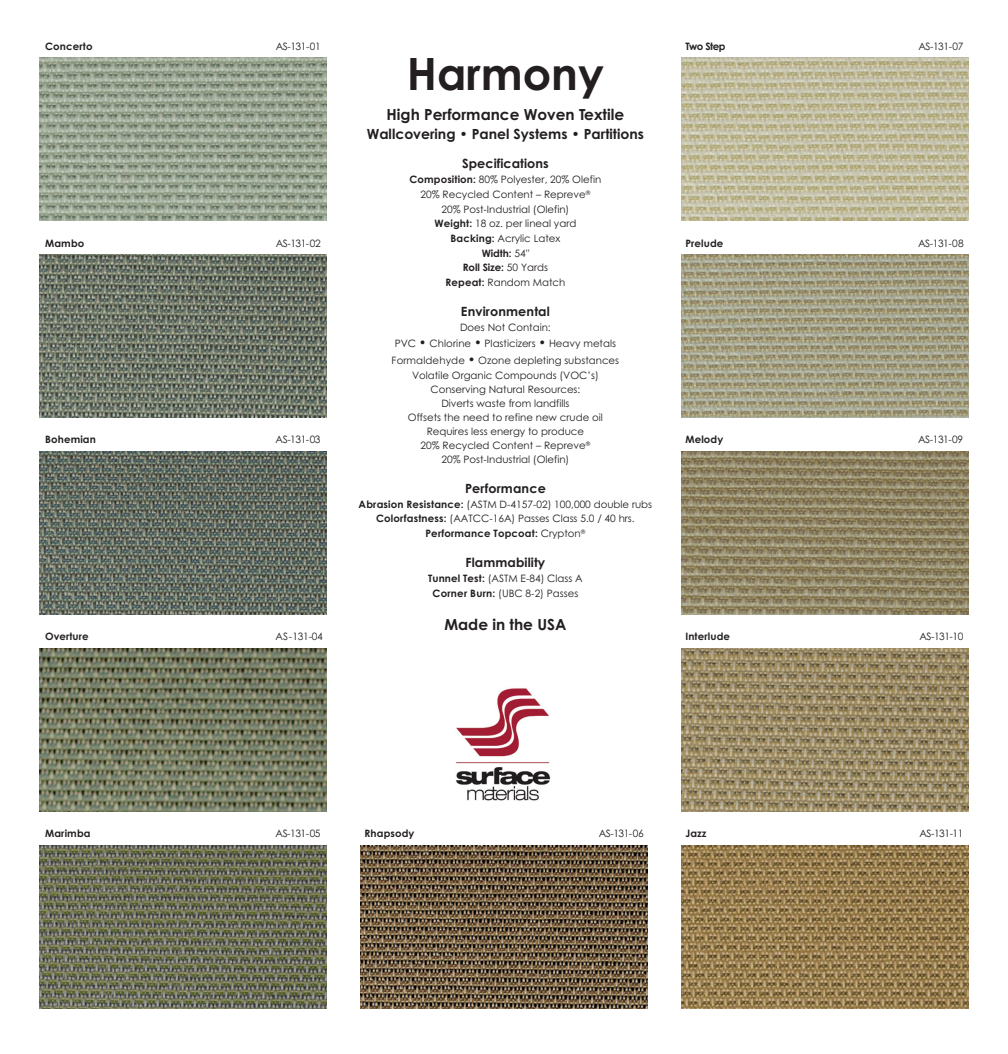
<style>
.page{position:relative;width:1008px;height:1054px;background:#fff}
.page>*{position:absolute;margin:0;border:0;box-sizing:border-box;transform-origin:0 0}
.t1{font:700 44.62px "Century Gothic Pro";color:#231f20}
.t2{font:700 15.22px "Century Gothic Pro";color:#231f20}
.t3{font:700 14px "Century Gothic Pro";color:#231f20}
.t4{font:700 12.78px "Century Gothic Pro";letter-spacing:.01em;color:#231f20}
.t5{font:10.15px/14.7px "Century Gothic Pro";color:#231f20;text-align:center}
.t6{font:700 10.15px "Century Gothic Pro";letter-spacing:.01em;color:#231f20}
.s1{font-weight:700}
.s2{font-size:12.78px}
</style>
<div class="page">
<img style="left:39px;top:58px;width:288px;height:163px">
<img style="left:681px;top:58px;width:288px;height:163px">
<img style="left:39px;top:255px;width:288px;height:163px">
<img style="left:681px;top:255px;width:288px;height:163px">
<img style="left:39px;top:452px;width:288px;height:163px">
<img style="left:681px;top:452px;width:288px;height:163px">
<img style="left:39px;top:648px;width:288px;height:164px">
<img style="left:681px;top:648px;width:288px;height:164px">
<img style="left:39px;top:845px;width:288px;height:164px">
<img style="left:360px;top:845px;width:288px;height:164px">
<img style="left:681px;top:845px;width:288px;height:164px">
<img style="left:456px;top:688px;width:95px;height:113px">
<p class="t6" style="left:45px;top:40px;width:49px">Concerto</p>
<p class="t5" style="left:276px;top:39px;width:46px">AS-131-01</p>
<p class="t6" style="left:685px;top:40px;width:42px">Two Step</p>
<p class="t5" style="left:918px;top:39px;width:46px">AS-131-07</p>
<p class="t6" style="left:45px;top:237px;width:41px">Mambo</p>
<p class="t5" style="left:276px;top:236px;width:46px">AS-131-02</p>
<p class="t6" style="left:45px;top:433px;width:52px">Bohemian</p>
<p class="t5" style="left:276px;top:432px;width:46px">AS-131-03</p>
<p class="t1" style="left:407px;top:46px;width:198px">Harmony</p>
<p class="t2" style="left:387px;top:105px;width:239px">High Performance Woven Textile</p>
<p class="t3" style="left:367px;top:126px;width:279px">Wallcovering • Panel Systems • Partitions</p>
<p class="t4" style="left:462px;top:155px;width:88px">Specifications</p>
<p class="t5" style="left:410px;top:172px;width:193px"><span class="s1">Composition:</span> 80% Polyester, 20% Olefin<br>20% Recycled Content – Repreve<sup>®<br></sup>20% Post-Industrial (Olefin)<br><span class="s1">Weight:</span> 18 oz. per lineal yard<br><span class="s1">Backing:</span> Acrylic Latex<br><span class="s1">Width:</span> 54"<br><span class="s1">Roll Size:</span> 50 Yards<br><span class="s1">Repeat:</span> Random Match</p>
<p class="t4" style="left:461px;top:303px;width:90px">Environmental</p>
<p class="t5" style="left:395px;top:319px;width:223px;line-height:16.3px">Does Not Contain:<br>PVC <span class="s2">•</span> Chlorine <span class="s2">•</span> Plasticizers <span class="s2">•</span> Heavy metals</p>
<p class="t5" style="left:392px;top:353px;width:229px">Formaldehyde <span class="s2">•</span> Ozone depleting substances<br>Volatile Organic Compounds (VOC’s)</p>
<p class="t5" style="left:408px;top:383px;width:196px;line-height:14px">Conserving Natural Resources:<br>Diverts waste from landfills<br>Offsets the need to refine new crude oil<br>Requires less energy to produce<br>20% Recycled Content – Repreve<sup>®<br></sup>20% Post-Industrial (Olefin)</p>
<p class="t4" style="left:465px;top:480px;width:82px">Performance</p>
<p class="t5" style="left:359px;top:497px;width:295px"><span class="s1">Abrasion Resistance:</span> (ASTM D-4157-02) 100,000 double rubs<br><span class="s1">Colorfastness:</span> (AATCC-16A) Passes Class 5.0 / 40 hrs.<br><span class="s1">Performance Topcoat:</span> Crypton<sup>®</sup></p>
<p class="t4" style="left:466px;top:554px;width:81px">Flammability</p>
<p class="t5" style="left:428px;top:571px;width:156px"><span class="s1">Tunnel Test:</span> (ASTM E-84) Class A<br><span class="s1">Corner Burn:</span> (UBC 8-2) Passes</p>
<p class="t2" style="left:444px;top:614px;width:123px">Made in the USA</p>
<p class="t6" style="left:685px;top:237px;width:40px">Prelude</p>
<p class="t5" style="left:918px;top:236px;width:47px">AS-131-08</p>
<p class="t6" style="left:685px;top:433px;width:40px">Melody</p>
<p class="t5" style="left:918px;top:432px;width:46px">AS-131-09</p>
<p class="t6" style="left:45px;top:630px;width:45px">Overture</p>
<p class="t5" style="left:275px;top:629px;width:49px">AS-131-04</p>
<p class="t6" style="left:685px;top:630px;width:46px">Interlude</p>
<p class="t5" style="left:919px;top:629px;width:46px">AS-131-10</p>
<p class="t6" style="left:45px;top:827px;width:47px">Marimba</p>
<p class="t5" style="left:276px;top:826px;width:46px">AS-131-05</p>
<p class="t6" style="left:365px;top:827px;width:51px">Rhapsody</p>
<p class="t5" style="left:599px;top:826px;width:46px">AS-131-06</p>
<p class="t6" style="left:685px;top:827px;width:23px">Jazz</p>
<p class="t5" style="left:919px;top:826px;width:46px">AS-131-11</p>
</div>
